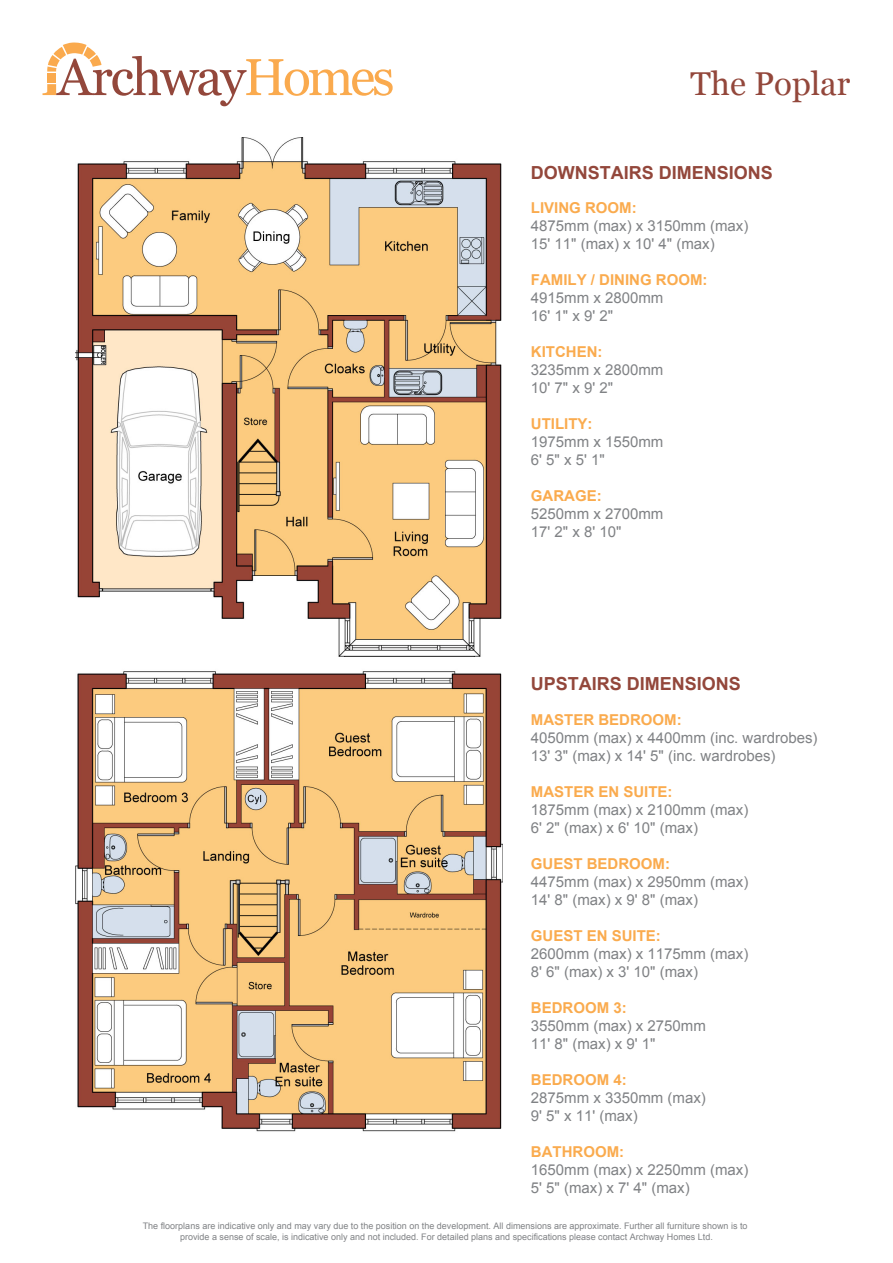
<style>
.page{position:relative;width:893px;height:1263px;background:#fff}
.page>*{position:absolute;margin:0;border:0;box-sizing:border-box;transform-origin:0 0}
.t1{font:33px "Georgia";color:#93473b}
.t2{font:700 18px "Arial";color:#93473b}
.t3{font:15px/18px "Arial";color:#808285}
.t4{font:700 15px "Arial";color:#faab4e}
.t5{font:9px/10.8px "Arial";color:#808285;text-align:center}
</style>
<div class="page">
<img style="left:75px;top:671px;width:428px;height:461px">
<img style="left:75px;top:138px;width:427px;height:519px">
<svg style="left:43px;top:42px;width:350px;height:64px"></svg>
<div style="left:47px;top:73px;width:9px;height:10px;background:#faaa4e"></div>
<h1 class="t1" style="left:691px;top:59px;width:161px">The Poplar</h1>
<p class="t2" style="left:531px;top:161px;width:244px">DOWNSTAIRS DIMENSIONS</p>
<p class="t4" style="left:531px;top:198px;width:107px">LIVING ROOM:</p>
<p class="t3" style="left:531px;top:217px;width:219px">4875mm (max) x 3150mm (max)<br>15' 11" (max) x 10' 4" (max)</p>
<p class="t4" style="left:531px;top:270px;width:178px">FAMILY / DINING ROOM:</p>
<p class="t3" style="left:531px;top:289px;width:134px">4915mm x 2800mm<br>16' 1" x 9' 2"</p>
<p class="t4" style="left:531px;top:342px;width:73px">KITCHEN:</p>
<p class="t3" style="left:531px;top:361px;width:134px">3235mm x 2800mm<br>10' 7" x 9' 2"</p>
<p class="t4" style="left:531px;top:414px;width:63px">UTILITY:</p>
<p class="t3" style="left:531px;top:433px;width:134px">1975mm x 1550mm<br>6' 5" x 5' 1"</p>
<p class="t4" style="left:531px;top:486px;width:72px">GARAGE:</p>
<p class="t3" style="left:531px;top:505px;width:134px">5250mm x 2700mm<br>17' 2" x 8' 10"</p>
<p class="t2" style="left:531px;top:671px;width:212px">UPSTAIRS DIMENSIONS</p>
<p class="t4" style="left:531px;top:710px;width:152px">MASTER BEDROOM:</p>
<p class="t3" style="left:531px;top:729px;width:288px">4050mm (max) x 4400mm (inc. wardrobes)<br>13' 3" (max) x 14' 5" (inc. wardrobes)</p>
<p class="t4" style="left:531px;top:782px;width:143px">MASTER EN SUITE:</p>
<p class="t3" style="left:531px;top:801px;width:219px">1875mm (max) x 2100mm (max)<br>6' 2" (max) x 6' 10" (max)</p>
<p class="t4" style="left:531px;top:854px;width:141px">GUEST BEDROOM:</p>
<p class="t3" style="left:531px;top:873px;width:219px">4475mm (max) x 2950mm (max)<br>14' 8" (max) x 9' 8" (max)</p>
<p class="t4" style="left:531px;top:926px;width:132px">GUEST EN SUITE:</p>
<p class="t3" style="left:531px;top:945px;width:219px">2600mm (max) x 1175mm (max)<br>8' 6" (max) x 3' 10" (max)</p>
<p class="t4" style="left:531px;top:998px;width:97px">BEDROOM 3:</p>
<p class="t3" style="left:531px;top:1017px;width:177px">3550mm (max) x 2750mm<br>11' 8" (max) x 9' 1"</p>
<p class="t4" style="left:531px;top:1070px;width:97px">BEDROOM 4:</p>
<p class="t3" style="left:531px;top:1089px;width:177px">2875mm x 3350mm (max)<br>9' 5" x 11' (max)</p>
<p class="t4" style="left:531px;top:1142px;width:95px">BATHROOM:</p>
<p class="t3" style="left:531px;top:1161px;width:219px">1650mm (max) x 2250mm (max)<br>5' 5" (max) x 7' 4" (max)</p>
<p class="t5" style="left:143px;top:1221px;width:606px">The floorplans are indicative only and may vary due to the position on the development. All dimensions are approximate. Further all furniture shown is to provide a sense of scale, is indicative only and not included. For detailed plans and specifications please contact Archway Homes Ltd.</p>
</div>
